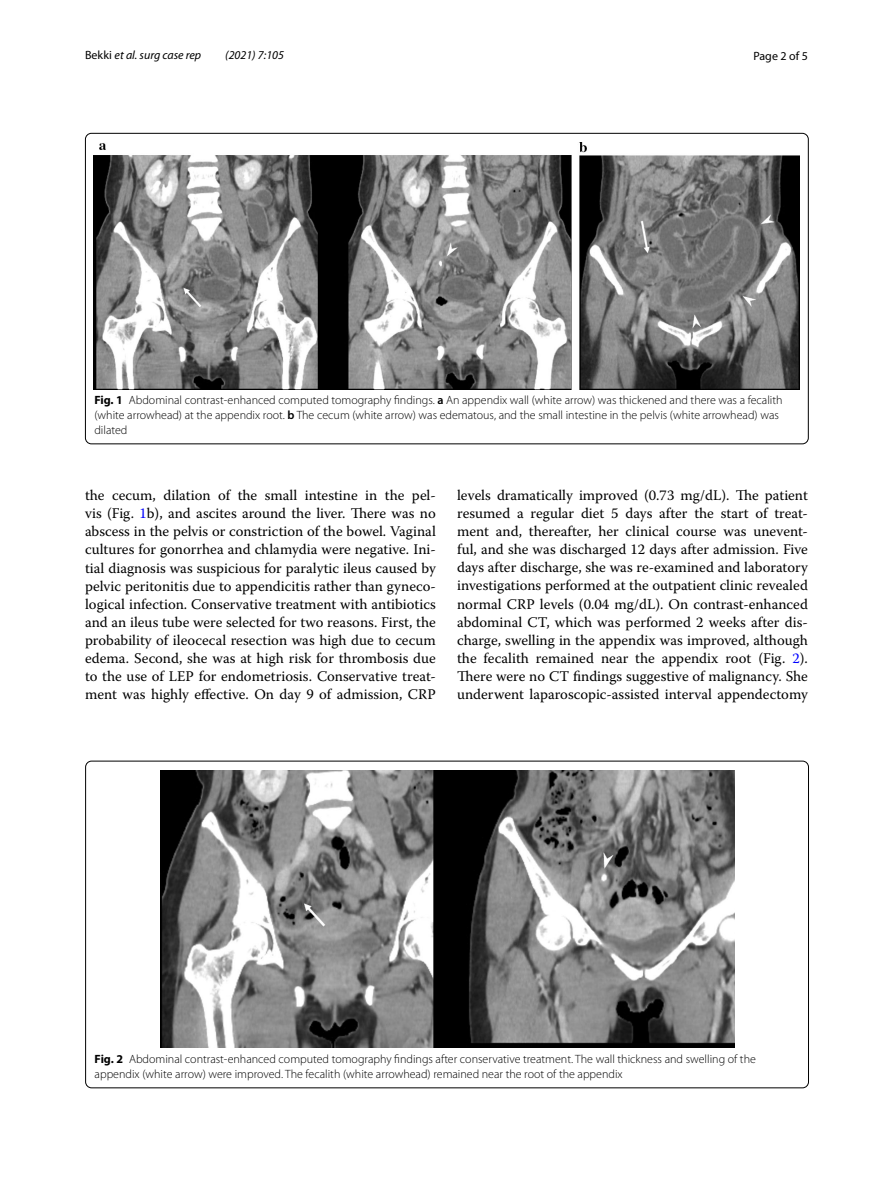
<style>
.page{position:relative;width:893px;height:1187px;background:#fff}
.page>*{position:absolute;margin:0;border:0;box-sizing:border-box;transform-origin:0 0}
.t1{font:14.7px/18px "Warnock Pro";color:#000;text-align:justify}
.t2{font:300 12px/15px "Myriad Pro";color:#000}
.t3{font:italic 12px "Myriad Pro";color:#000}
.t4{font:12px "Myriad Pro";color:#000}
.s1{font-style:normal}
.s2{font-weight:700}
.s3{font-weight:600}
.s4{color:#00f}
</style>
<div class="page">
<img style="left:94px;top:142px;width:706px;height:247px">
<img style="left:160px;top:770px;width:574px;height:277px">
<p class="t3" style="left:85px;top:48px;width:118px"><span class="s1">Bekki</span> et al. surg case rep</p>
<p class="t3" style="left:225px;top:48px;width:60px">(2021) 7:105</p>
<p class="t4" style="left:753px;top:48px;width:56px">Page 2 of 5</p>
<p class="t2" style="left:94px;top:393px;width:690px"><span class="s2">Fig. 1</span> Abdominal contrast-enhanced computed tomography findings. <span class="s3">a</span> An appendix wall (white arrow) was thickened and there was a fecalith (white arrowhead) at the appendix root. <span class="s3">b</span> The cecum (white arrow) was edematous, and the small intestine in the pelvis (white arrowhead) was dilated</p>
<p class="t1" style="left:85px;top:486px;width:352px">the cecum, dilation of the small intestine in the pel&shy;vis (Fig. <span class="s4">1</span>b), and ascites around the liver. There was no abscess in the pelvis or constriction of the bowel. Vaginal cultures for gonorrhea and chlamydia were negative. Ini&shy;tial diagnosis was suspicious for paralytic ileus caused by pelvic peritonitis due to appendicitis rather than gyneco&shy;logical infection. Conservative treatment with antibiotics and an ileus tube were selected for two reasons. First, the probability of ileocecal resection was high due to cecum edema. Second, she was at high risk for thrombosis due to the use of LEP for endometriosis. Conservative treat&shy;ment was highly effective. On day 9 of admission, CRP</p>
<p class="t1" style="left:457px;top:486px;width:352px">levels dramatically improved (0.73 mg/dL). The patient resumed a regular diet 5 days after the start of treat&shy;ment and, thereafter, her clinical course was unevent&shy;ful, and she was discharged 12 days after admission. Five days after discharge, she was re-examined and laboratory investigations performed at the outpatient clinic revealed normal CRP levels (0.04 mg/dL). On contrast-enhanced abdominal CT, which was performed 2 weeks after dis&shy;charge, swelling in the appendix was improved, although the fecalith remained near the appendix root (Fig. <span class="s4">2</span>).<br>There were no CT findings suggestive of malignancy. She underwent laparoscopic-assisted interval appendectomy</p>
<p class="t2" style="left:95px;top:1051px;width:663px"><span class="s2">Fig. 2</span> Abdominal contrast-enhanced computed tomography findings after conservative treatment. The wall thickness and swelling of the appendix (white arrow) were improved. The fecalith (white arrowhead) remained near the root of the appendix</p>
</div>
